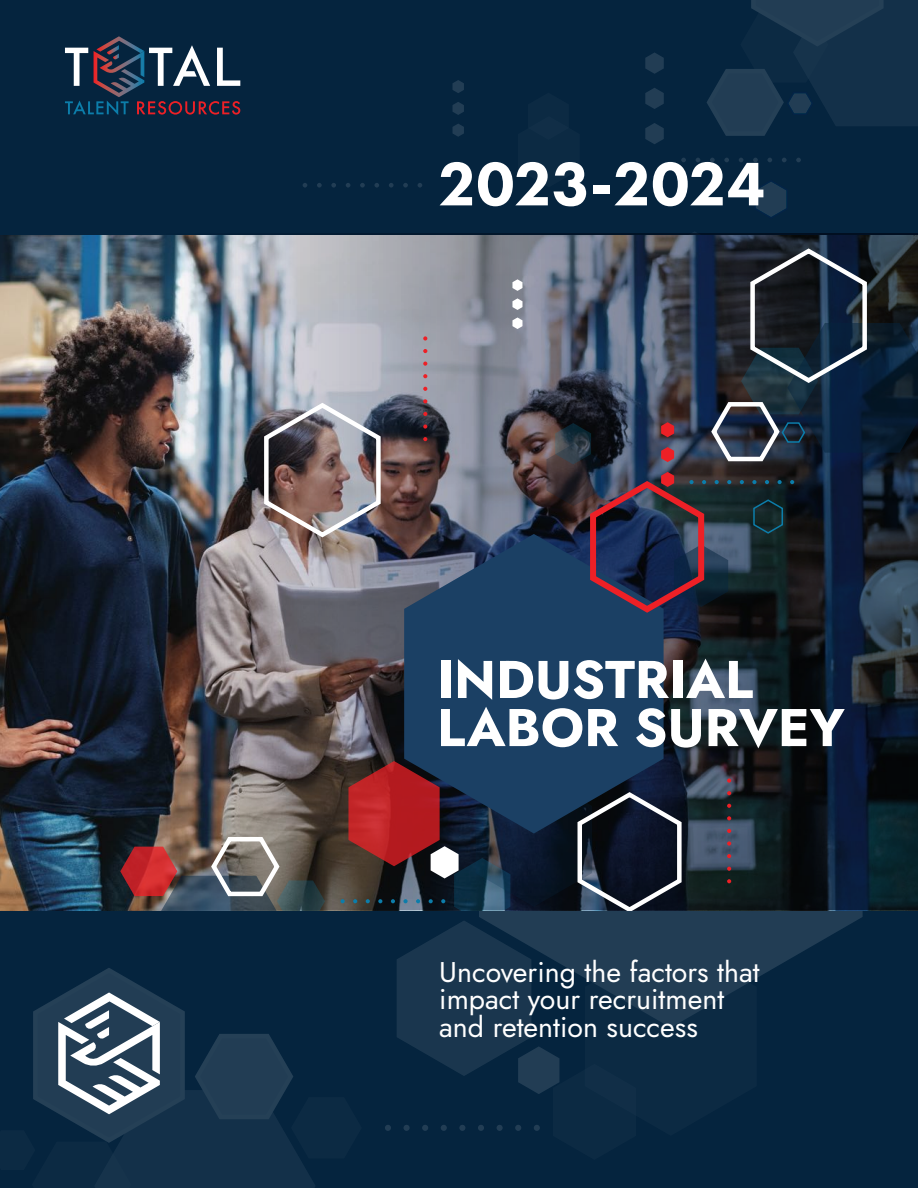
<style>
.page{position:relative;width:918px;height:1188px;background:#05243e}
.page>*{position:absolute;margin:0;border:0;box-sizing:border-box;transform-origin:0 0}
.t1{font:800 63.75px "Futura PT";color:#fff}
.t2{font:52.95px/48.2px "Jost";color:#fff}
.t3{font:28.5px/27.6px "Jost";color:#fff}
</style>
<div class="page">
<svg style="left:479px;top:910px;width:384px;height:68px;fill:#223d54"></svg>
<svg style="left:397px;top:920px;width:360px;height:211px"></svg>
<svg style="left:385px;top:1125px;width:6px;height:6px"></svg>
<svg style="left:645px;top:123px;width:19px;height:21px"></svg>
<svg style="left:645px;top:88px;width:19px;height:21px"></svg>
<svg style="left:645px;top:52px;width:19px;height:22px"></svg>
<svg style="left:453px;top:124px;width:11px;height:13px"></svg>
<svg style="left:453px;top:102px;width:11px;height:13px"></svg>
<svg style="left:453px;top:80px;width:11px;height:13px"></svg>
<svg style="left:755px;top:182px;width:32px;height:35px"></svg>
<svg style="left:529px;top:117px;width:39px;height:22px"></svg>
<svg style="left:707px;top:0;width:211px;height:136px"></svg>
<svg style="left:418px;top:183px;width:4px;height:5px"></svg>
<svg style="left:403px;top:183px;width:5px;height:5px"></svg>
<svg style="left:389px;top:183px;width:5px;height:5px"></svg>
<svg style="left:374px;top:183px;width:5px;height:5px"></svg>
<svg style="left:360px;top:183px;width:5px;height:5px"></svg>
<svg style="left:346px;top:183px;width:4px;height:5px"></svg>
<svg style="left:331px;top:183px;width:5px;height:5px"></svg>
<svg style="left:317px;top:183px;width:5px;height:5px"></svg>
<svg style="left:303px;top:183px;width:4px;height:5px"></svg>
<svg style="left:796px;top:158px;width:5px;height:4px"></svg>
<svg style="left:782px;top:158px;width:5px;height:4px"></svg>
<svg style="left:767px;top:158px;width:5px;height:4px"></svg>
<svg style="left:753px;top:158px;width:5px;height:4px"></svg>
<svg style="left:739px;top:158px;width:4px;height:4px"></svg>
<svg style="left:724px;top:158px;width:5px;height:4px"></svg>
<svg style="left:710px;top:158px;width:5px;height:4px"></svg>
<svg style="left:696px;top:158px;width:4px;height:4px"></svg>
<svg style="left:681px;top:158px;width:5px;height:4px"></svg>
<img style="left:0;top:235px;width:120px;height:675px">
<svg style="left:73px;top:903px;width:31px;height:7px"></svg>
<img style="left:120px;top:232px;width:798px;height:678px">
<svg style="left:33px;top:968px;width:282px;height:220px"></svg>
<svg style="left:65px;top:36px;width:175px;height:79px"></svg>
<h1 class="t1" style="left:438px;top:144px;width:329px">2023-2024</h1>
<h2 class="t2" style="left:437px;top:656px;width:409px">INDUSTRIAL<br>LABOR SURVEY</h2>
<p class="t3" style="left:439px;top:958px;width:322px">Uncovering the factors that impact your recruitment and retention success</p>
</div>
